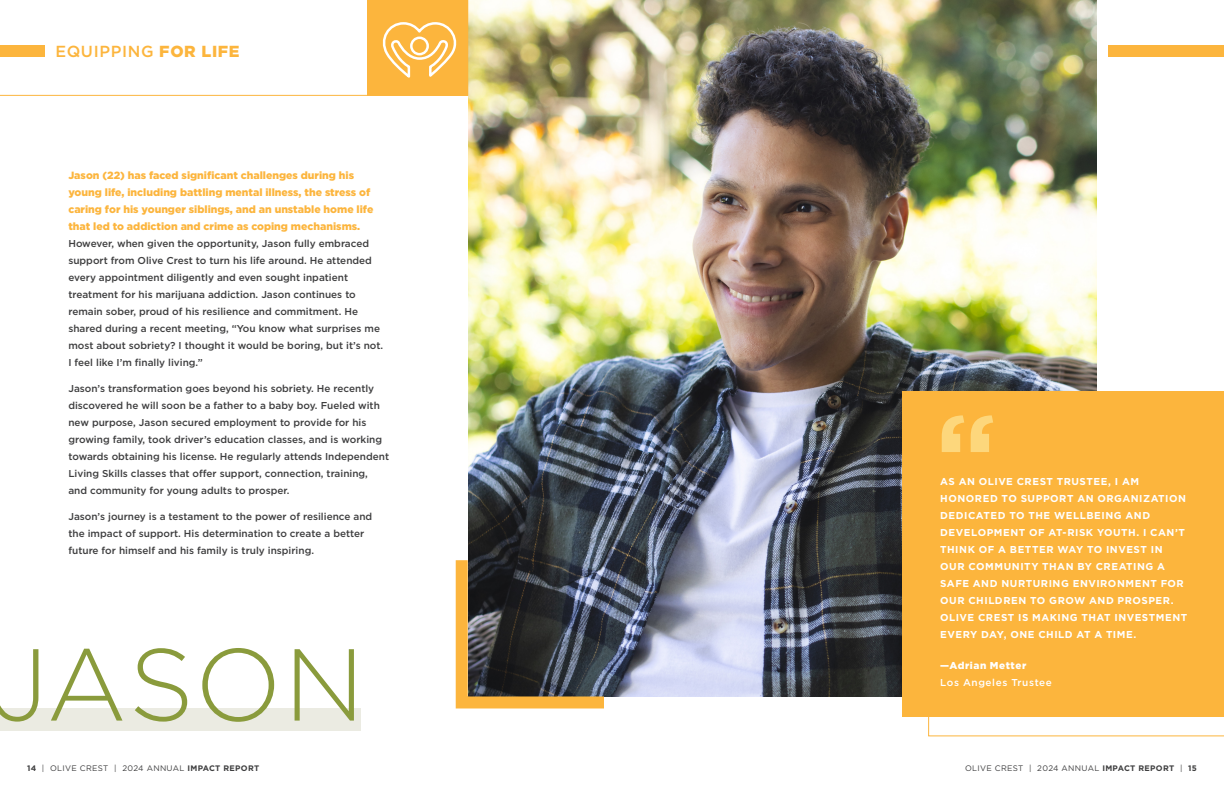
<style>
.page{position:relative;width:1224px;height:792px;background:#fff}
.page>*{position:absolute;margin:0;border:0;box-sizing:border-box;transform-origin:0 0}
.t1{font:700 113.9px "Gotham";color:#fff}
.t2{font:300 102px "Gotham";letter-spacing:.015em;color:#8a9b3c}
.page_headers{font:500 16px "Gotham";letter-spacing:.04em;color:#fcb53d}
.oc_body_sans{font:900 10.5px/17px "Gotham";color:#fcb53d}
.oc_body_sans-2{font:500 10px/17px "Gotham";color:#3e3e3f}
.pull_quote{font:700 10px/17px "Gotham";letter-spacing:.055em;color:#fff}
.quote_names{font:500 10px/17px "Gotham";letter-spacing:.06em;color:#fff}
.t3{font:8px "Gotham";letter-spacing:.04em;color:#3e3e3f}
.s1{font-weight:900}
.s2{font-weight:700}
</style>
<div class="page">
<div style="left:0;top:709px;width:361px;height:22px;background:#ebebe2"></div>
<img style="left:468px;top:0;width:629px;height:697px">
<div style="left:903px;top:391px;width:321px;height:326px;background:#fcb53d"></div>
<svg style="left:455px;top:548px;width:161px;height:161px;background:#544e45"></svg>
<svg style="left:0;top:0;width:469px;height:96px"></svg>
<div style="left:1108px;top:45px;width:116px;height:12px;background:#fcb53d"></div>
<div style="left:0;top:45px;width:45px;height:12px;background:#fcb53d"></div>
<div style="left:368px;top:0;width:100px;height:96px;background:#fcb53d"></div>
<svg style="left:382px;top:22px;width:75px;height:56px"></svg>
<p class="page_headers" style="left:55px;top:41px;width:186px">EQUIPPING <span class="s1">FOR LIFE</span></p>
<p class="oc_body_sans" style="left:68px;top:167px;width:307px">Jason (22) has faced significant challenges during his young life, including battling mental illness, the stress of caring for his younger siblings, and an unstable home life that led to addiction and crime as coping mechanisms.</p>
<p class="oc_body_sans-2" style="left:68px;top:235px;width:316px">However, when given the opportunity, Jason fully embraced support from Olive Crest to turn his life around. He attended every appointment diligently and even sought inpatient treatment for his marijuana addiction. Jason continues to remain sober, proud of his resilience and commitment. He shared during a recent meeting, “You know what surprises me most about sobriety? I thought it would be boring, but it’s not.<br>I feel like I’m finally living.”</p>
<p class="oc_body_sans-2" style="left:68px;top:380px;width:322px">Jason’s transformation goes beyond his sobriety. He recently discovered he will soon be a father to a baby boy. Fueled with new purpose, Jason secured employment to provide for his growing family, took driver’s education classes, and is working towards obtaining his license. He regularly attends Independent Living Skills classes that offer support, connection, training, and community for young adults to prosper.</p>
<p class="oc_body_sans-2" style="left:68px;top:508px;width:305px">Jason’s journey is a testament to the power of resilience and the impact of support. His determination to create a better future for himself and his family is truly inspiring.</p>
<p class="t2" style="left:-8px;top:620px;width:374px">JASON</p>
<h1 class="t1" style="left:935px;top:380px;width:63px">“</h1>
<p class="pull_quote" style="left:940px;top:473px;width:248px">AS AN OLIVE CREST TRUSTEE, I AM HONORED TO SUPPORT AN ORGANIZATION DEDICATED TO THE WELLBEING AND DEVELOPMENT OF AT-RISK YOUTH. I CAN’T THINK OF A BETTER WAY TO INVEST IN OUR COMMUNITY THAN BY CREATING A SAFE AND NURTURING ENVIRONMENT FOR OUR CHILDREN TO GROW AND PROSPER.<br>OLIVE CREST IS MAKING THAT INVESTMENT EVERY DAY, ONE CHILD AT A TIME.</p>
<p class="quote_names" style="left:940px;top:657px;width:113px"><span class="s1">—Adrian Metter<br></span>Los Angeles Trustee</p>
<p class="t3" style="left:27px;top:763px;width:234px"><span class="s2">14</span> | OLIVE CREST | 2024 ANNUAL <span class="s2">IMPACT REPORT</span></p>
<p class="t3" style="left:965px;top:763px;width:233px">OLIVE CREST | 2024 ANNUAL <span class="s2">IMPACT REPORT</span> | <span class="s2">15</span></p>
</div>
